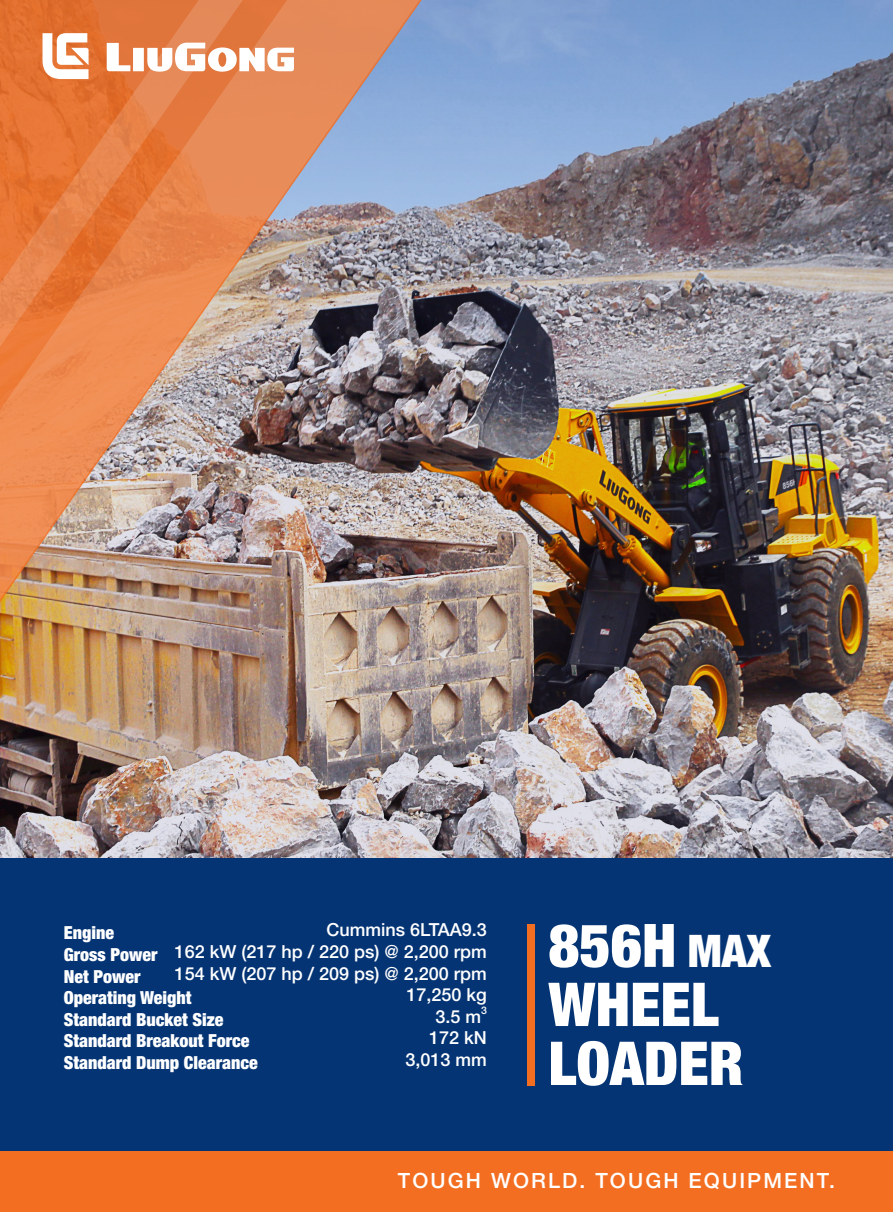
<style>
.page{position:relative;width:893px;height:1212px;background:#fff}
.page>*{position:absolute;margin:0;border:0;box-sizing:border-box;transform-origin:0 0}
.en-02{font:900 condensed 60.6px "Helvetica Neue LT Pro";color:#fff}
.en-02-2{font:900 condensed 60px "Helvetica Neue LT Pro";color:#fff}
.en-02-3{font:900 condensed 45px "Helvetica Neue LT Pro";color:#fff}
.en-02-4{font:500 21px "Helvetica Neue LT Pro";letter-spacing:.1em;color:#fff}
.en-02-5{font:900 condensed 18px "Helvetica Neue LT Pro";color:#fff}
.en-02-6{font:500 18px "Helvetica Neue LT Pro";color:#fff}
.en-02-7{font:500 10.5px "Helvetica Neue LT Pro";color:#fff}
</style>
<div class="page">
<img style="left:565px;top:378px;width:328px;height:480px">
<div style="left:0;top:858px;width:893px;height:293px;background:#053474"></div>
<div style="left:0;top:1151px;width:893px;height:61px;background:#f36e21"></div>
<svg style="left:565px;top:0;width:328px;height:378px;background:#84889c"></svg>
<img style="left:0;top:0;width:565px;height:1086px">
<p class="en-02-6" style="left:326px;top:919px;width:162px">Cummins 6LTAA9.3</p>
<p class="en-02-6" style="left:175px;top:941px;width:314px">162 kW (217 hp / 220 ps) @ 2,200 rpm</p>
<p class="en-02-6" style="left:175px;top:962px;width:314px">154 kW (207 hp / 209 ps) @ 2,200 rpm</p>
<p class="en-02-6" style="left:406px;top:984px;width:82px">17,250 kg</p>
<p class="en-02-6" style="left:435px;top:1005px;width:47px">3.5 m</p>
<p class="en-02-7" style="left:481px;top:1004px;width:7px">3</p>
<p class="en-02-6" style="left:429px;top:1027px;width:59px">172 kN</p>
<p class="en-02-6" style="left:405px;top:1049px;width:83px">3,013 mm</p>
<p class="en-02-5" style="left:64px;top:922px;width:52px">Engine</p>
<p class="en-02-5" style="left:64px;top:944px;width:95px">Gross Power</p>
<p class="en-02-5" style="left:64px;top:965px;width:78px">Net Power</p>
<p class="en-02-5" style="left:64px;top:987px;width:129px">Operating Weight</p>
<p class="en-02-5" style="left:64px;top:1008px;width:161px">Standard Bucket Size</p>
<p class="en-02-5" style="left:64px;top:1030px;width:187px">Standard Breakout Force</p>
<p class="en-02-5" style="left:64px;top:1052px;width:196px">Standard Dump Clearance</p>
<p class="en-02-2" style="left:548px;top:910px;width:130px">856H</p>
<p class="en-02" style="left:548px;top:968px;width:172px">WHEEL</p>
<p class="en-02" style="left:548px;top:1027px;width:197px">LOADER</p>
<p class="en-02-3" style="left:688px;top:924px;width:85px">MAX</p>
<p class="en-02-4" style="left:398px;top:1167px;width:439px">TOUGH WORLD. TOUGH EQUIPMENT.</p>
</div>
